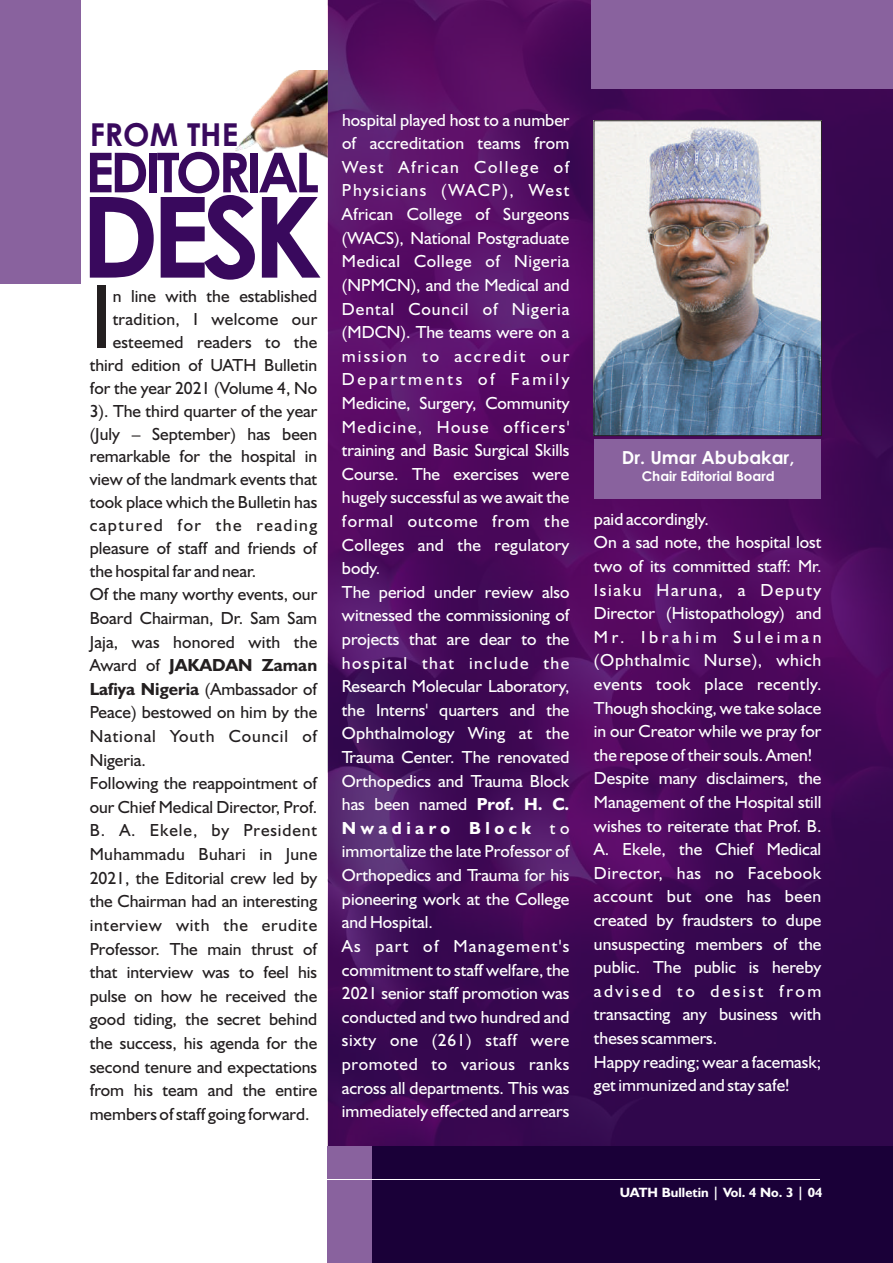
<style>
.page{position:relative;width:893px;height:1263px;background:#fff}
.page>*{position:absolute;margin:0;border:0;box-sizing:border-box;transform-origin:0 0}
.t1{font:700 112.2px "Century Gothic";color:#39095d}
.t2{font:91.5px "Humanist 521 BT";color:#231f20}
.t3{font:700 55.05px "Century Gothic";letter-spacing:-.07em;color:#39095d}
.t4{font:700 31.5px "Century Gothic";color:#39095d}
.t5{font:700 18px "Century Gothic";color:#fff}
.t6{font:17.55px/23.5px "Humanist 521 BT";color:#fff}
.t7{font:17.55px "Humanist 521 BT";color:#231f20}
.t8{font:700 17.55px "Humanist 521 BT";color:#231f20}
.t9{font:17.55px "Humanist 521 BT";letter-spacing:.05em;color:#231f20}
.t10{font:17.55px "Humanist 521 BT";letter-spacing:.04em;color:#231f20}
.t11{font:17.55px "Humanist 521 BT";letter-spacing:.08em;color:#231f20}
.t12{font:17.55px "Humanist 521 BT";letter-spacing:.02em;color:#231f20}
.t13{font:700 13.5px "Humanist 521 BT";color:#fff}
.t14{font:700 13.5px "Century Gothic";color:#fff}
.s1{font-weight:400}
.s2{font-weight:700}
</style>
<div class="page">
<img style="left:236px;top:71px;width:92px;height:88px">
<img style="left:328px;top:0;width:565px;height:1146px">
<div style="left:594px;top:440px;width:227px;height:59px;background:#89629e"></div>
<div style="left:0;top:0;width:81px;height:284px;background:#89629e"></div>
<div style="left:591px;top:0;width:302px;height:88px;background:#89629e"></div>
<div style="left:328px;top:1146px;width:565px;height:117px;background:#1a0038"></div>
<div style="left:328px;top:1146px;width:44px;height:117px;background:#89629e"></div>
<img style="left:596px;top:123px;width:224px;height:311px">
<div style="left:594px;top:121px;width:228px;height:315px;border:1px solid #231f20"></div>
<hr style="left:92px;top:1179px;width:728px;height:1px;background:#fff">
<h3 class="t4" style="left:90px;top:122px;width:150px">FROM THE</h3>
<h3 class="t3" style="left:85px;top:151px;width:235px">EDITORIAL</h3>
<h1 class="t1" style="left:80px;top:193px;width:243px">DESK</h1>
<p class="t7" style="left:113px;top:289px;width:45px">n line</p>
<p class="t7" style="left:166px;top:289px;width:33px">with</p>
<p class="t7" style="left:207px;top:289px;width:112px">the established</p>
<h2 class="t2" style="left:90px;top:279px;width:24px">I</h2>
<p class="t7" style="left:113px;top:312px;width:206px">tradition, I welcome our</p>
<p class="t7" style="left:113px;top:335px;width:206px">esteemed readers to the</p>
<p class="t7" style="left:90px;top:358px;width:229px">third edition of UATH Bulletin</p>
<p class="t7" style="left:90px;top:381px;width:229px">for the year 2021 (Volume 4, No</p>
<p class="t7" style="left:90px;top:403px;width:229px">3). The third quarter of the year</p>
<p class="t7" style="left:90px;top:426px;width:229px">(July – September) has been</p>
<p class="t7" style="left:90px;top:449px;width:229px">remarkable for the hospital in</p>
<p class="t7" style="left:90px;top:472px;width:229px">view of the landmark events that</p>
<p class="t7" style="left:90px;top:495px;width:229px">took place which the Bulletin has</p>
<p class="t11" style="left:90px;top:518px;width:229px">captured for the reading</p>
<p class="t7" style="left:90px;top:541px;width:229px">pleasure of staff and friends of</p>
<p class="t7" style="left:90px;top:563px;width:168px">the hospital far and near.</p>
<p class="t7" style="left:90px;top:587px;width:229px">Of the many worthy events, our</p>
<p class="t7" style="left:90px;top:611px;width:229px">Board Chairman, Dr. Sam Sam</p>
<p class="t7" style="left:90px;top:634px;width:229px">Jaja, was honored with the</p>
<p class="t8" style="left:90px;top:658px;width:229px"><span class="s1">Award of</span> JAKADAN Zaman</p>
<p class="t8" style="left:90px;top:681px;width:229px">Lafiya Nigeria <span class="s1">(Ambassador of</span></p>
<p class="t7" style="left:90px;top:705px;width:229px">Peace) bestowed on him by the</p>
<p class="t9" style="left:90px;top:729px;width:229px">National Youth Council of</p>
<p class="t7" style="left:90px;top:752px;width:58px">Nigeria.</p>
<p class="t7" style="left:90px;top:776px;width:229px">Following the reappointment of</p>
<p class="t7" style="left:90px;top:799px;width:229px">our Chief Medical Director, Prof.</p>
<p class="t9" style="left:90px;top:823px;width:229px">B. A. Ekele, by President</p>
<p class="t12" style="left:90px;top:847px;width:229px">Muhammadu Buhari in June</p>
<p class="t7" style="left:90px;top:870px;width:229px">2021, the Editorial crew led by</p>
<p class="t7" style="left:90px;top:894px;width:229px">the Chairman had an interesting</p>
<p class="t10" style="left:90px;top:917px;width:229px">interview with the erudite</p>
<p class="t7" style="left:90px;top:941px;width:229px">Professor. The main thrust of</p>
<p class="t7" style="left:90px;top:965px;width:229px">that interview was to feel his</p>
<p class="t7" style="left:90px;top:988px;width:229px">pulse on how he received the</p>
<p class="t7" style="left:90px;top:1012px;width:229px">good tiding, the secret behind</p>
<p class="t7" style="left:90px;top:1035px;width:229px">the success, his agenda for the</p>
<p class="t7" style="left:90px;top:1059px;width:229px">second tenure and expectations</p>
<p class="t7" style="left:90px;top:1083px;width:229px">from his team and the entire</p>
<p class="t7" style="left:90px;top:1106px;width:221px">members of staff going forward.</p>
<p class="t6" style="left:342px;top:109px;width:229px">hospital played host to a number of accreditation teams from<br>West African College of<br>Physicians (WACP), West<br>African College of Surgeons (WACS), National Postgraduate<br>Medical College of Nigeria (NPMCN), and the Medical and<br>Dental Council of Nigeria (MDCN). The teams were on a mission to accredit our<br>Departments of Family<br>Medicine, Surgery, Community<br>Medicine, House officers' training and Basic Surgical Skills<br>Course. The exercises were hugely successful as we await the formal outcome from the<br>Colleges and the regulatory body.<br>The period under review also witnessed the commissioning of projects that are dear to the hospital that include the<br>Research Molecular Laboratory, the Interns' quarters and the<br>Ophthalmology Wing at the<br>Trauma Center. The renovated<br>Orthopedics and Trauma Block has been named <span class="s2">Prof. H. C.<br>Nwadiaro Block</span> to immortalize the late Professor of<br>Orthopedics and Trauma for his pioneering work at the College and Hospital.<br>As part of Management's commitment to staff welfare, the<br>2021 senior staff promotion was conducted and two hundred and sixty one (261) staff were promoted to various ranks across all departments. This was immediately effected and arrears</p>
<p class="t5" style="left:622px;top:450px;width:174px">Dr. Umar Abubakar,</p>
<p class="t14" style="left:642px;top:471px;width:134px">Chair Editorial Board</p>
<p class="t6" style="left:594px;top:508px;width:229px">paid accordingly.<br>On a sad note, the hospital lost two of its committed staff: Mr.<br>Isiaku Haruna, a Deputy<br>Director (Histopathology) and<br>Mr. Ibrahim Suleiman (Ophthalmic Nurse), which events took place recently.<br>Though shocking, we take solace in our Creator while we pray for the repose of their souls. Amen!<br>Despite many disclaimers, the<br>Management of the Hospital still wishes to reiterate that Prof. B.<br>A. Ekele, the Chief Medical<br>Director, has no Facebook account but one has been created by fraudsters to dupe unsuspecting members of the public. The public is hereby advised to desist from transacting any business with theses scammers.<br>Happy reading; wear a facemask; get immunized and stay safe!</p>
<p class="t13" style="left:620px;top:1187px;width:204px">UATH Bulletin | Vol. 4 No. 3 | 04</p>
</div>
